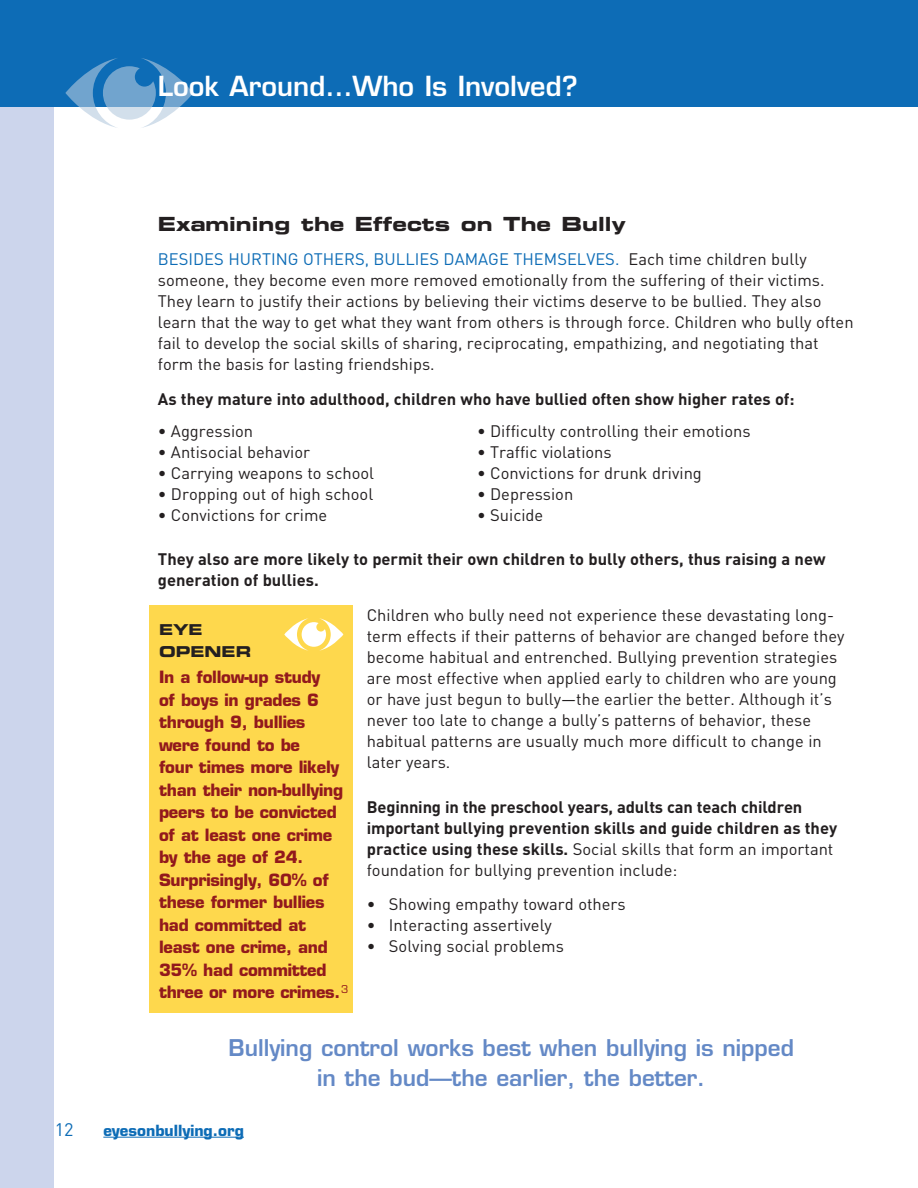
<style>
.page{position:relative;width:918px;height:1188px;background:#fff}
.page>*{position:absolute;margin:0;border:0;box-sizing:border-box;transform-origin:0 0}
.MainPage_chapter_hea{font:600 27px "Eurostile LT Std";color:#fff}
.callout{font:600 22.5px/30px "Eurostile LT Std";color:#6489c6;text-align:center}
.MainPage_A_head{font:19.5px "Eurostile LT Std Bold Ex 2";color:#231f20}
.t1{font:18px "DIN";color:#0d6cb6}
.Body_Copy{font:16.5px/21px "DIN";color:#231f20}
.Body_Copy-2{font:700 16.5px/21px "DIN";color:#231f20}
.Eye_opener{font:700 16.5px/22.5px "Eurostile LT Std";letter-spacing:-.015em;color:#92191c}
.t2{font:700 15px "Eurostile LT Std";color:#0d6cb6}
.Eye_opener-2{font:15px/22.5px "Eurostile LT Std Bold Ex 2";color:#231f20}
.s1{color:#0d6cb6}
.s2{font-weight:400}
</style>
<div class="page">
<div style="left:0;top:0;width:54px;height:1188px;background:#ccd5ec"></div>
<div style="left:0;top:0;width:918px;height:106px;background:#0d6cb6"></div>
<hr style="left:103px;top:1137px;width:141px;height:1px;background:#0d6cb6">
<svg style="left:65px;top:58px;width:128px;height:70px"></svg>
<div style="left:149px;top:605px;width:204px;height:407px;background:#fed84d"></div>
<svg style="left:284px;top:618px;width:59px;height:33px"></svg>
<p class="MainPage_chapter_hea" style="left:158px;top:69px;width:421px">Look Around…Who Is Involved?</p>
<p class="MainPage_A_head" style="left:158px;top:210px;width:469px">Examining the Effects on The Bully</p>
<p class="Body_Copy" style="left:158px;top:248px;width:697px"><span class="s1">BESIDES HURTING OTHERS, BULLIES DAMAGE THEMSELVES.</span> Each time children bully someone, they become even more removed emotionally from the suffering of their victims.<br>They learn to justify their actions by believing their victims deserve to be bullied. They also learn that the way to get what they want from others is through force. Children who bully often fail to develop the social skills of sharing, reciprocating, empathizing, and negotiating that form the basis for lasting friendships.</p>
<p class="Body_Copy-2" style="left:158px;top:387px;width:638px">As they mature into adulthood, children who have bullied often show higher rates of:</p>
<p class="Body_Copy" style="left:158px;top:420px;width:97px">• Aggression</p>
<p class="Body_Copy" style="left:158px;top:441px;width:154px">• Antisocial behavior</p>
<p class="Body_Copy" style="left:158px;top:462px;width:218px">• Carrying weapons to school</p>
<p class="Body_Copy" style="left:158px;top:483px;width:217px">• Dropping out of high school</p>
<p class="Body_Copy" style="left:158px;top:504px;width:171px">• Convictions for crime</p>
<p class="Body_Copy" style="left:477px;top:420px;width:275px">• Difficulty controlling their emotions</p>
<p class="Body_Copy" style="left:477px;top:441px;width:136px">• Traffic violations</p>
<p class="Body_Copy" style="left:477px;top:462px;width:226px">• Convictions for drunk driving</p>
<p class="Body_Copy" style="left:477px;top:483px;width:98px">• Depression</p>
<p class="Body_Copy" style="left:477px;top:504px;width:68px">• Suicide</p>
<p class="Body_Copy-2" style="left:158px;top:548px;width:669px">They also are more likely to permit their own children to bully others, thus raising a new generation of bullies.</p>
<p class="Body_Copy" style="left:367px;top:604px;width:479px">Children who bully need not experience these devastating long&shy;term effects if their patterns of behavior are changed before they become habitual and entrenched. Bullying prevention strategies are most effective when applied early to children who are young or have just begun to bully—the earlier the better. Although it’s never too late to change a bully’s patterns of behavior, these habitual patterns are usually much more difficult to change in later years.</p>
<p class="Body_Copy-2" style="left:367px;top:795px;width:472px">Beginning in the preschool years, adults can teach children important bullying prevention skills and guide children as they practice using these skills. <span class="s2">Social skills that form an important foundation for bullying prevention include:</span></p>
<p class="Body_Copy" style="left:367px;top:893px;width:261px">• Showing empathy toward others</p>
<p class="Body_Copy" style="left:367px;top:914px;width:187px">• Interacting assertively</p>
<p class="Body_Copy" style="left:367px;top:935px;width:199px">• Solving social problems</p>
<p class="Eye_opener-2" style="left:159px;top:618px;width:94px">EYE<br>OPENER</p>
<p class="Eye_opener" style="left:159px;top:666px;width:191px">In a follow-up study<br>of boys in grades 6 through 9, bullies were found to be<br>four times more likely than their non-bullying peers to be convicted of at least one crime by the age of 24.<br>Surprisingly, 60% of these former bullies had committed at least one crime, and<br>35% had committed three or more crimes.<sup>3</sup></p>
<p class="callout" style="left:229px;top:1032px;width:567px">Bullying control works best when bullying is nipped in the bud—the earlier, the better.</p>
<p class="t1" style="left:55px;top:1118px;width:20px">12</p>
<p class="t2" style="left:103px;top:1121px;width:142px">eyesonbullying.org</p>
</div>
